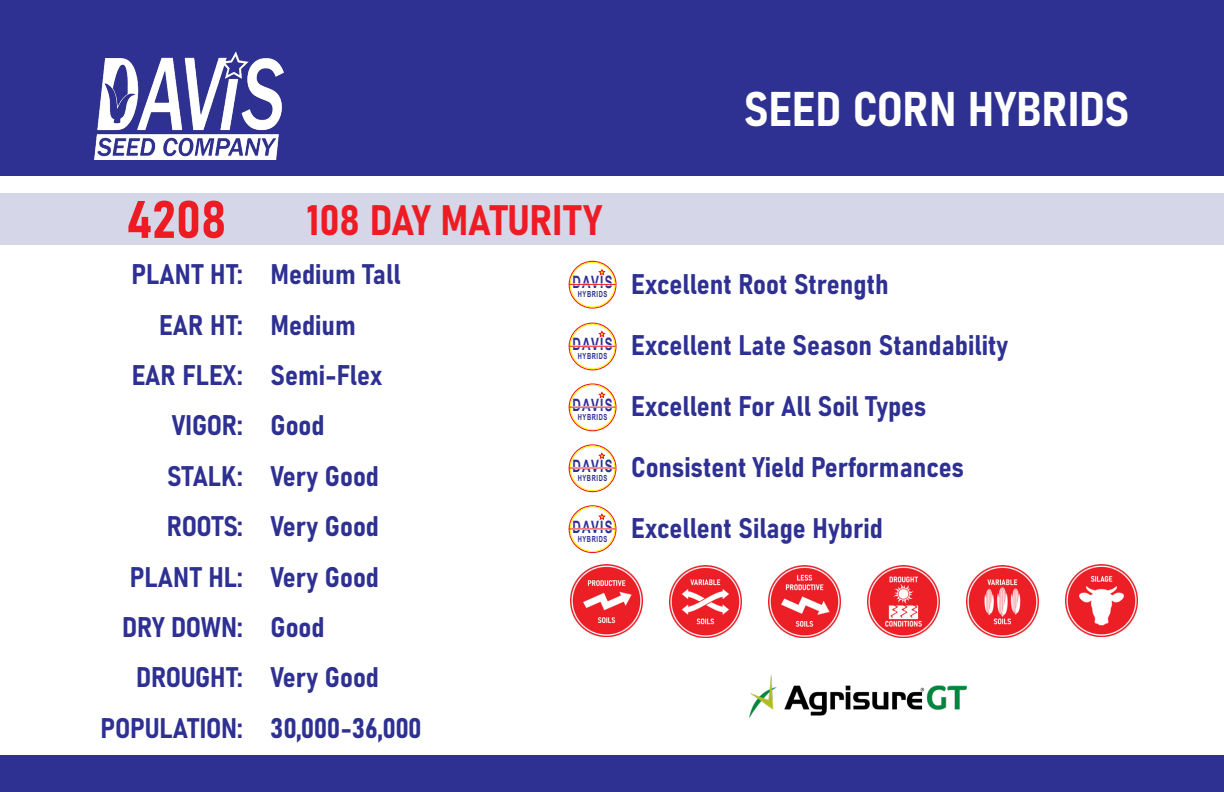
<style>
.page{position:relative;width:1224px;height:792px;background:#fff}
.page>*{position:absolute;margin:0;border:0;box-sizing:border-box;transform-origin:0 0}
.t1{font:52px "Bahnschrift";color:#ed1c24}
.t2{font:48px "Bahnschrift";color:#fff}
.t3{font:42px "Bahnschrift";color:#ed1c24}
.t4{font:28px "Bahnschrift";color:#2e3092}
.t5{font:28px "Bahnschrift";letter-spacing:-.02em;color:#2e3092}
.t6{font:700 17px "Arial";letter-spacing:.105em;color:#2e3092;scale:.69 1}
.t7{font:700 8.4px "Arial";letter-spacing:.105em;color:#2e3092;scale:.69 1}
</style>
<div class="page">
<div style="left:0;top:193px;width:1224px;height:52px;background:#d6d6e9"></div>
<div style="left:0;top:0;width:1224px;height:176px;background:#2e3192"></div>
<img style="left:95px;top:51px;width:189px;height:108px">
<div style="left:0;top:755px;width:1224px;height:37px;background:#2e3192"></div>
<svg style="left:568px;top:260px;width:49px;height:49px"></svg>
<div style="left:569px;top:261px;width:48px;height:48px;border:1px solid #ee1d23;border-radius:50%"></div>
<div style="left:570px;top:262px;width:45px;height:45px;border:1px solid #fff101;border-radius:50%"></div>
<hr style="left:573px;top:285px;width:40px;height:1px;background:#fff">
<hr style="left:569px;top:284px;width:47px;height:1px;background:#ee1d23">
<svg style="left:598px;top:269px;width:7px;height:6px"></svg>
<svg style="left:568px;top:322px;width:49px;height:49px"></svg>
<div style="left:568px;top:322px;width:49px;height:49px;border:1px solid #fff;border-radius:50%"></div>
<div style="left:569px;top:323px;width:48px;height:47px;border:1px solid #ee1d23;border-radius:50%"></div>
<div style="left:570px;top:324px;width:45px;height:45px;border:1px solid #fff101;border-radius:50%"></div>
<hr style="left:573px;top:345px;width:39px;height:1px;background:#fff">
<hr style="left:569px;top:346px;width:47px;height:1px;background:#ee1d23">
<svg style="left:598px;top:331px;width:7px;height:6px"></svg>
<svg style="left:568px;top:383px;width:49px;height:49px"></svg>
<div style="left:569px;top:383px;width:48px;height:48px;border:1px solid #ee1d23;border-radius:50%"></div>
<div style="left:570px;top:385px;width:45px;height:45px;border:1px solid #fff101;border-radius:50%"></div>
<hr style="left:573px;top:406px;width:39px;height:1px;background:#fff">
<hr style="left:569px;top:407px;width:47px;height:1px;background:#ee1d23">
<svg style="left:598px;top:391px;width:7px;height:7px"></svg>
<img style="left:570px;top:564px;width:72px;height:72px">
<img style="left:1065px;top:564px;width:72px;height:72px">
<img style="left:768px;top:565px;width:72px;height:72px">
<img style="left:867px;top:565px;width:72px;height:72px">
<img style="left:669px;top:565px;width:72px;height:72px">
<img style="left:966px;top:565px;width:72px;height:72px">
<svg style="left:568px;top:444px;width:49px;height:49px"></svg>
<div style="left:569px;top:444px;width:48px;height:48px;border:1px solid #ee1d23;border-radius:50%"></div>
<div style="left:570px;top:446px;width:45px;height:45px;border:1px solid #fff101;border-radius:50%"></div>
<hr style="left:573px;top:467px;width:39px;height:1px;background:#fff">
<hr style="left:569px;top:468px;width:46px;height:1px;background:#ee1d23">
<svg style="left:598px;top:452px;width:7px;height:7px"></svg>
<svg style="left:568px;top:505px;width:49px;height:49px"></svg>
<div style="left:569px;top:505px;width:48px;height:48px;border:1px solid #ee1d23;border-radius:50%"></div>
<div style="left:570px;top:506px;width:45px;height:46px;border:1px solid #fff101;border-radius:50%"></div>
<hr style="left:573px;top:528px;width:39px;height:1px;background:#fff">
<hr style="left:569px;top:529px;width:46px;height:1px;background:#ee1d23">
<svg style="left:598px;top:513px;width:7px;height:7px"></svg>
<img style="left:750px;top:675px;width:216px;height:42px">
<p class="t2" style="left:744px;top:73px;width:387px">SEED CORN HYBRIDS</p>
<p class="t1" style="left:126px;top:180px;width:102px">4208</p>
<p class="t3" style="left:307px;top:188px;width:297px">108 DAY MATURITY</p>
<p class="t4" style="left:132px;top:253px;width:113px">PLANT HT:</p>
<p class="t4" style="left:270px;top:253px;width:132px">Medium Tall</p>
<p class="t6" style="left:573px;top:270px;width:59px">DAVIS</p>
<p class="t7" style="left:578px;top:289px;width:44px">HYBRIDS</p>
<p class="t4" style="left:159px;top:304px;width:85px">EAR HT:</p>
<p class="t4" style="left:270px;top:304px;width:87px">Medium</p>
<p class="t4" style="left:132px;top:354px;width:113px">EAR FLEX:</p>
<p class="t4" style="left:270px;top:354px;width:114px">Semi-Flex</p>
<p class="t4" style="left:172px;top:404px;width:73px">VIGOR:</p>
<p class="t4" style="left:270px;top:404px;width:56px">Good</p>
<p class="t4" style="left:167px;top:455px;width:77px">STALK:</p>
<p class="t4" style="left:270px;top:455px;width:110px">Very Good</p>
<p class="t4" style="left:167px;top:505px;width:77px">ROOTS:</p>
<p class="t4" style="left:270px;top:505px;width:110px">Very Good</p>
<p class="t4" style="left:130px;top:556px;width:114px">PLANT HL:</p>
<p class="t4" style="left:270px;top:556px;width:110px">Very Good</p>
<p class="t4" style="left:122px;top:606px;width:122px">DRY DOWN:</p>
<p class="t4" style="left:270px;top:606px;width:56px">Good</p>
<p class="t4" style="left:136px;top:656px;width:108px">DROUGHT:</p>
<p class="t4" style="left:270px;top:656px;width:110px">Very Good</p>
<p class="t4" style="left:101px;top:707px;width:144px">POPULATION:</p>
<p class="t5" style="left:270px;top:707px;width:153px">30,000-36,000</p>
<p class="t6" style="left:573px;top:332px;width:59px">DAVIS</p>
<p class="t7" style="left:578px;top:350px;width:44px">HYBRIDS</p>
<p class="t6" style="left:573px;top:393px;width:59px">DAVIS</p>
<p class="t7" style="left:578px;top:411px;width:44px">HYBRIDS</p>
<p class="t6" style="left:573px;top:454px;width:59px">DAVIS</p>
<p class="t7" style="left:578px;top:472px;width:44px">HYBRIDS</p>
<p class="t6" style="left:573px;top:515px;width:59px">DAVIS</p>
<p class="t7" style="left:578px;top:533px;width:44px">HYBRIDS</p>
<p class="t4" style="left:631px;top:263px;width:259px">Excellent Root Strength</p>
<p class="t4" style="left:631px;top:324px;width:379px">Excellent Late Season Standability</p>
<p class="t4" style="left:631px;top:385px;width:297px">Excellent For All Soil Types</p>
<p class="t4" style="left:631px;top:446px;width:334px">Consistent Yield Performances</p>
<p class="t4" style="left:631px;top:507px;width:253px">Excellent Silage Hybrid</p>
</div>
